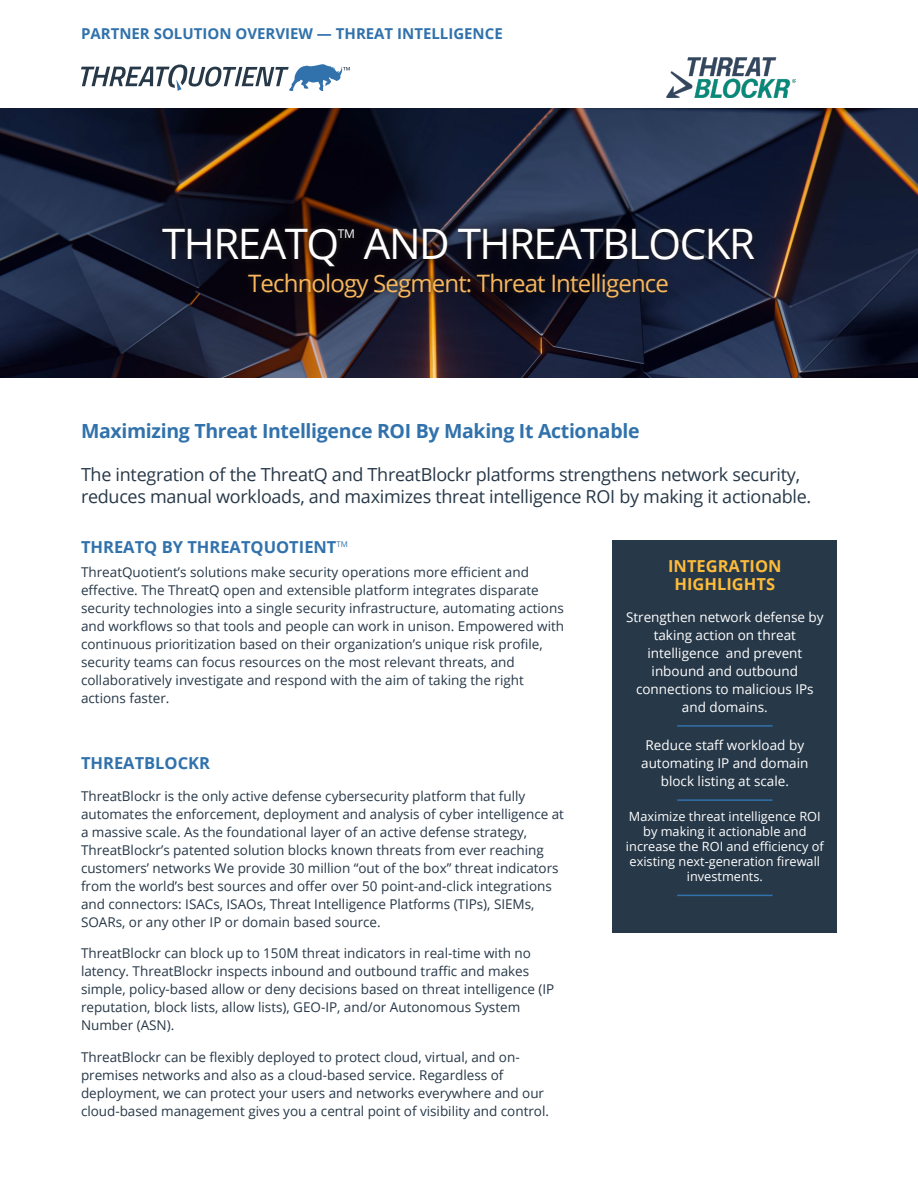
<style>
.page{position:relative;width:918px;height:1188px;background:#fff}
.page>*{position:absolute;margin:0;border:0;box-sizing:border-box;transform-origin:0 0}
.t1{font:42px "Open Sans";letter-spacing:-.035em;color:#fff}
.t2{font:24px "Open Sans";letter-spacing:-.035em;color:#f9b75d}
.t3{font:700 19.5px "Open Sans";letter-spacing:-.015em;color:#3172ac}
.t4{font:18px/22.5px "Open Sans";letter-spacing:-.015em;color:#273848}
.subheads{font:700 16.5px "Open Sans";color:#3172ac}
.t5{font:700 16.5px/18px "Open Sans";color:#fdbb3b;text-align:center}
.main_text{font:700 16.5px "Open Sans";color:#3172ac}
.t6{font:700 15px "Open Sans";color:#3172ac}
.main_text-2{font:13.5px/18px "Open Sans";color:#273848}
.t7{font:13.5px/18px "Open Sans";color:#fff;text-align:center}
.t8{font:12.75px/15px "Open Sans";color:#fff;text-align:center}
.t9{font:12px "Open Sans";color:#fff}
</style>
<div class="page">
<img style="left:0;top:108px;width:918px;height:270px">
<div style="left:612px;top:540px;width:225px;height:392px;background:#273848"></div>
<hr style="left:677px;top:725px;width:96px;height:2px;background:#3172ac">
<hr style="left:677px;top:799px;width:96px;height:2px;background:#3172ac">
<hr style="left:677px;top:895px;width:96px;height:1px;background:#3172ac">
<svg style="left:156px;top:221px;width:604px;height:52px;background:#141422"></svg>
<svg style="left:241px;top:267px;width:434px;height:38px;background:#16131e"></svg>
<svg style="left:81px;top:64px;width:269px;height:27px"></svg>
<img style="left:666px;top:58px;width:129px;height:40px">
<p class="t6" style="left:81px;top:23px;width:423px">PARTNER SOLUTION OVERVIEW — THREAT INTELLIGENCE</p>
<p class="t1" style="left:162px;top:215px;width:179px">THREATQ</p>
<p class="t9" style="left:338px;top:225px;width:19px">TM</p>
<p class="t1" style="left:364px;top:215px;width:393px">AND THREATBLOCKR</p>
<p class="t2" style="left:248px;top:267px;width:422px">Technology Segment: Threat Intelligence</p>
<p class="t3" style="left:81px;top:417px;width:560px">Maximizing Threat Intelligence ROI By Making It Actionable</p>
<p class="t4" style="left:81px;top:462px;width:732px">The integration of the ThreatQ and ThreatBlockr platforms strengthens network security, reduces manual workloads, and maximizes threat intelligence ROI by making it actionable.</p>
<p class="subheads" style="left:81px;top:535px;width:269px">THREATQ BY THREATQUOTIENT<sup>TM</sup></p>
<p class="main_text-2" style="left:81px;top:563px;width:485px">ThreatQuotient’s solutions make security operations more efficient and effective. The ThreatQ open and extensible platform integrates disparate security technologies into a single security infrastructure, automating actions and workflows so that tools and people can work in unison. Empowered with continuous prioritization based on their organization’s unique risk profile, security teams can focus resources on the most relevant threats, and collaboratively investigate and respond with the aim of taking the right actions faster.</p>
<p class="main_text" style="left:81px;top:752px;width:131px">THREATBLOCKR</p>
<p class="main_text-2" style="left:81px;top:787px;width:485px">ThreatBlockr is the only active defense cybersecurity platform that fully automates the enforcement, deployment and analysis of cyber intelligence at a massive scale. As the foundational layer of an active defense strategy, ThreatBlockr’s patented solution blocks known threats from ever reaching customers’ networks We provide 30 million “out of the box” threat indicators from the world’s best sources and offer over 50 point-and-click integrations and connectors: ISACs, ISAOs, Threat Intelligence Platforms (TIPs), SIEMs, SOARs, or any other IP or domain based source.</p>
<p class="main_text-2" style="left:81px;top:944px;width:475px">ThreatBlockr can block up to 150M threat indicators in real-time with no latency. ThreatBlockr inspects inbound and outbound traffic and makes simple, policy-based allow or deny decisions based on threat intelligence (IP reputation, block lists, allow lists), GEO-IP, and/or Autonomous System Number (ASN).</p>
<p class="main_text-2" style="left:81px;top:1048px;width:470px">ThreatBlockr can be flexibly deployed to protect cloud, virtual, and on&shy;premises networks and also as a cloud-based service. Regardless of deployment, we can protect your users and networks everywhere and our cloud-based management gives you a central point of visibility and control.</p>
<p class="t5" style="left:668px;top:557px;width:115px">INTEGRATION<br>HIGHLIGHTS</p>
<p class="t7" style="left:626px;top:607px;width:199px">Strengthen network defense by taking action on threat intelligence and prevent inbound and outbound connections to malicious IPs and domains.</p>
<p class="t7" style="left:641px;top:736px;width:169px">Reduce staff workload by automating IP and domain block listing at scale.</p>
<p class="t8" style="left:626px;top:809px;width:199px">Maximize threat intelligence ROI by making it actionable and increase the ROI and efficiency of existing next-generation firewall investments.</p>
</div>
